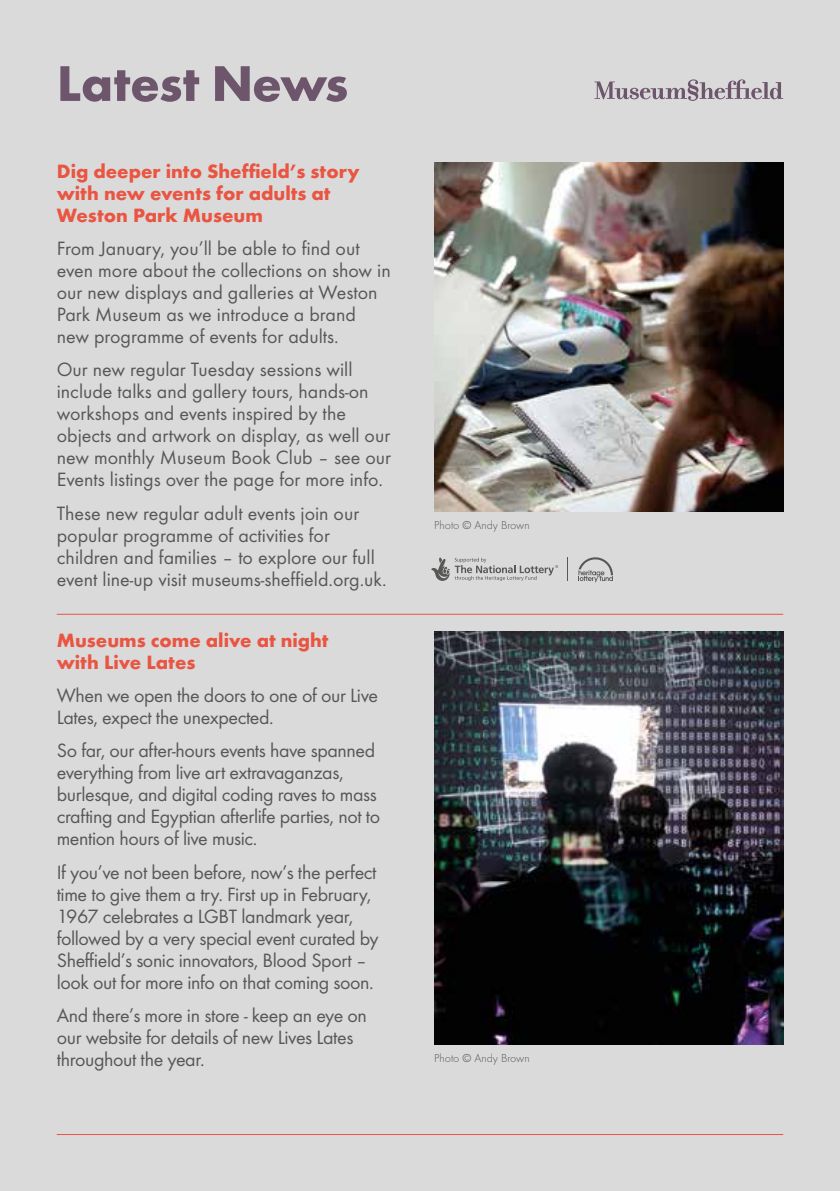
<style>
.page{position:relative;width:840px;height:1191px;background:#fff}
.page>*{position:absolute;margin:0;border:0;box-sizing:border-box;transform-origin:0 0}
.t1{font:700 52px "Futura T";letter-spacing:-.015em;color:#6d556c}
.t2{font:20px/22px "Futura T";letter-spacing:-.015em;color:#575756}
.t3{font:700 20px/22px "Futura T";color:#ea5542}
.t4{font:300 12px "Futura T";color:#575756}
</style>
<div class="page">
<div style="left:0;top:0;width:839px;height:1191px;background:#dadada"></div>
<hr style="left:57px;top:1134px;width:725px;height:1px;background:#ea5542">
<img style="left:434px;top:162px;width:348px;height:349px">
<hr style="left:57px;top:614px;width:725px;height:1px;background:#ea5542">
<svg style="left:594px;top:79px;width:188px;height:22px"></svg>
<svg style="left:567px;top:557px;width:1px;height:24px"></svg>
<svg style="left:431px;top:557px;width:127px;height:24px"></svg>
<svg style="left:578px;top:557px;width:34px;height:25px"></svg>
<img style="left:434px;top:631px;width:348px;height:413px">
<h1 class="t1" style="left:57px;top:53px;width:293px">Latest News</h1>
<p class="t3" style="left:57px;top:160px;width:304px">Dig deeper into Sheffield’s story with new events for adults at<br>Weston Park Museum</p>
<p class="t2" style="left:57px;top:237px;width:335px">From January, you’ll be able to find out even more about the collections on show in our new displays and galleries at Weston Park Museum as we introduce a brand new programme of events for adults.</p>
<p class="t2" style="left:57px;top:358px;width:335px">Our new regular Tuesday sessions will include talks and gallery tours, hands-on workshops and events inspired by the objects and artwork on display, as well our new monthly Museum Book Club – see our Events listings over the page for more info.</p>
<p class="t2" style="left:57px;top:502px;width:331px">These new regular adult events join our popular programme of activities for children and families – to explore our full event line-up visit museums-sheffield.org.uk.</p>
<p class="t3" style="left:57px;top:629px;width:273px">Museums come alive at night with Live Lates</p>
<p class="t2" style="left:57px;top:684px;width:323px">When we open the doors to one of our Live<br>Lates, expect the unexpected.</p>
<p class="t2" style="left:57px;top:739px;width:325px">So far, our after-hours events have spanned everything from live art extravaganzas, burlesque, and digital coding raves to mass crafting and Egyptian afterlife parties, not to mention hours of live music.</p>
<p class="t2" style="left:57px;top:861px;width:323px">If you’ve not been before, now’s the perfect time to give them a try. First up in February, 1967 celebrates a LGBT landmark year, followed by a very special event curated by Sheffield’s sonic innovators, Blood Sport – look out for more info on that coming soon.</p>
<p class="t2" style="left:57px;top:1004px;width:311px">And there’s more in store - keep an eye on our website for details of new Lives Lates throughout the year.</p>
<p class="t4" style="left:434px;top:518px;width:97px">Photo © Andy Brown</p>
<p class="t4" style="left:434px;top:1050px;width:97px">Photo © Andy Brown</p>
</div>
